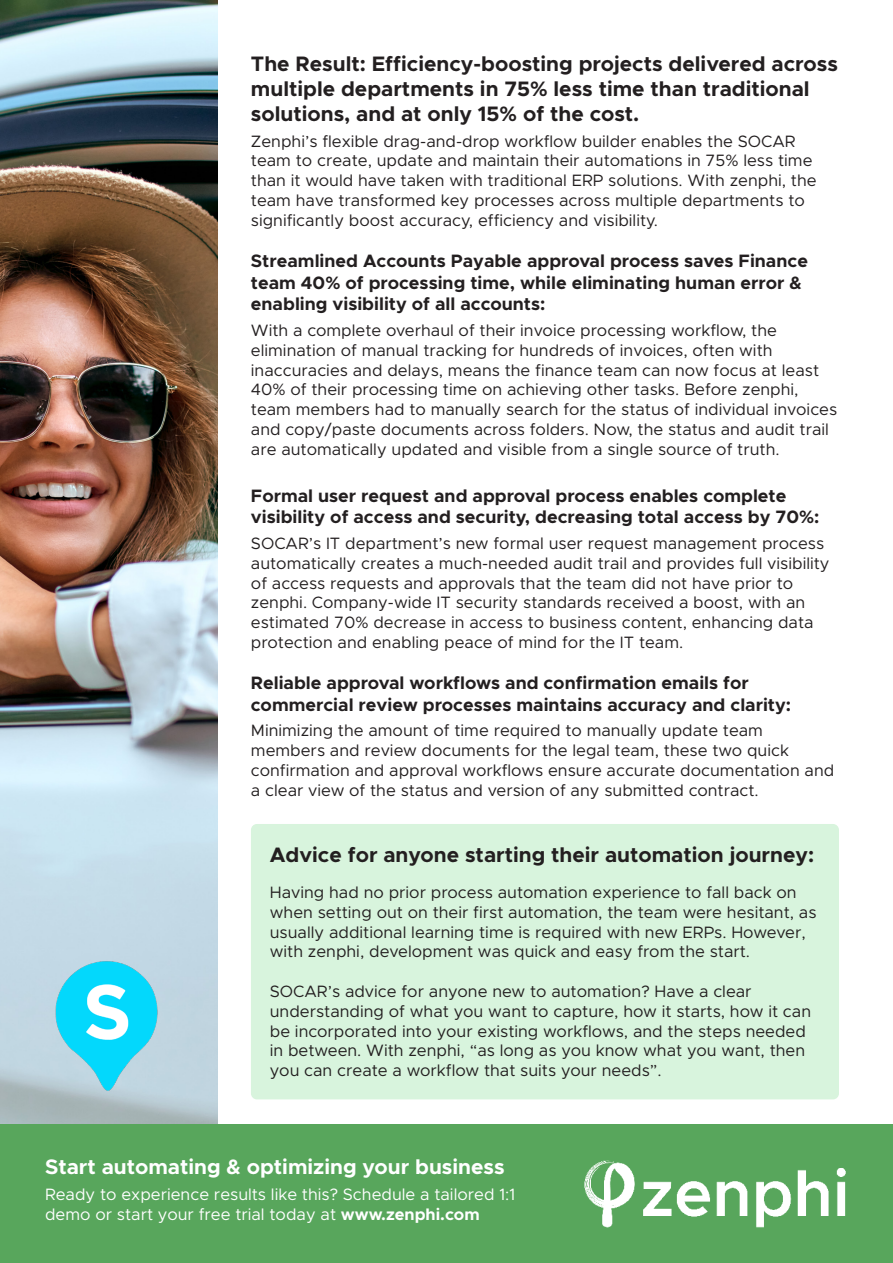
<style>
.page{position:relative;width:893px;height:1263px;background:#fff}
.page>*{position:absolute;margin:0;border:0;box-sizing:border-box;transform-origin:0 0}
.t1{font:700 21px/25.2px "Metropolis";color:#231f20}
.t2{font:700 21px "Metropolis";color:#fff}
.t3{font:700 18px/21.6px "Metropolis";color:#231f20}
.t4{font:16.5px/19.8px "Metropolis";color:#231f20}
.t5{font:16.5px/19.8px "Metropolis";color:#fff}
.s1{font-weight:700}
</style>
<div class="page">
<img style="left:0;top:0;width:218px;height:1125px">
<div style="left:251px;top:824px;width:588px;height:275px;background:#d8f4dd;border-radius:6px"></div>
<div style="left:0;top:1125px;width:893px;height:138px;background:#58a65c"></div>
<img style="left:584px;top:1160px;width:262px;height:68px">
<img style="left:31px;top:948px;width:151px;height:151px">
<p class="t1" style="left:251px;top:51px;width:588px">The Result: Efficiency-boosting projects delivered across multiple departments in 75% less time than traditional solutions, and at only 15% of the cost.</p>
<p class="t4" style="left:251px;top:131px;width:567px">Zenphi’s flexible drag-and-drop workflow builder enables the SOCAR team to create, update and maintain their automations in 75% less time than it would have taken with traditional ERP solutions. With zenphi, the team have transformed key processes across multiple departments to significantly boost accuracy, efficiency and visibility.</p>
<p class="t3" style="left:251px;top:250px;width:559px">Streamlined Accounts Payable approval process saves Finance team 40% of processing time, while eliminating human error &amp; enabling visibility of all accounts:</p>
<p class="t4" style="left:251px;top:320px;width:588px">With a complete overhaul of their invoice processing workflow, the elimination of manual tracking for hundreds of invoices, often with inaccuracies and delays, means the finance team can now focus at least 40% of their processing time on achieving other tasks. Before zenphi, team members had to manually search for the status of individual invoices and copy/paste documents across folders. Now, the status and audit trail are automatically updated and visible from a single source of truth.</p>
<p class="t3" style="left:251px;top:485px;width:570px">Formal user request and approval process enables complete visibility of access and security, decreasing total access by 70%:</p>
<p class="t4" style="left:251px;top:533px;width:580px">SOCAR’s IT department’s new formal user request management process automatically creates a much-needed audit trail and provides full visibility of access requests and approvals that the team did not have prior to zenphi. Company-wide IT security standards received a boost, with an estimated 70% decrease in access to business content, enhancing data protection and enabling peace of mind for the IT team.</p>
<p class="t3" style="left:251px;top:672px;width:542px">Reliable approval workflows and confirmation emails for commercial review processes maintains accuracy and clarity:</p>
<p class="t4" style="left:251px;top:721px;width:585px">Minimizing the amount of time required to manually update team members and review documents for the legal team, these two quick confirmation and approval workflows ensure accurate documentation and a clear view of the status and version of any submitted contract.</p>
<p class="t1" style="left:270px;top:842px;width:546px">Advice for anyone starting their automation journey:</p>
<p class="t4" style="left:270px;top:882px;width:548px">Having had no prior process automation experience to fall back on when setting out on their first automation, the team were hesitant, as usually additional learning time is required with new ERPs. However, with zenphi, development was quick and easy from the start.</p>
<p class="t4" style="left:270px;top:981px;width:543px">SOCAR’s advice for anyone new to automation? Have a clear understanding of what you want to capture, how it starts, how it can be incorporated into your existing workflows, and the steps needed in between. With zenphi, “as long as you know what you want, then you can create a workflow that suits your needs”.</p>
<p class="t2" style="left:45px;top:1154px;width:461px">Start automating &amp; optimizing your business</p>
<p class="t5" style="left:45px;top:1184px;width:472px">Ready to experience results like this? Schedule a tailored 1:1 demo or start your free trial today at <span class="s1">www.zenphi.com</span></p>
</div>
